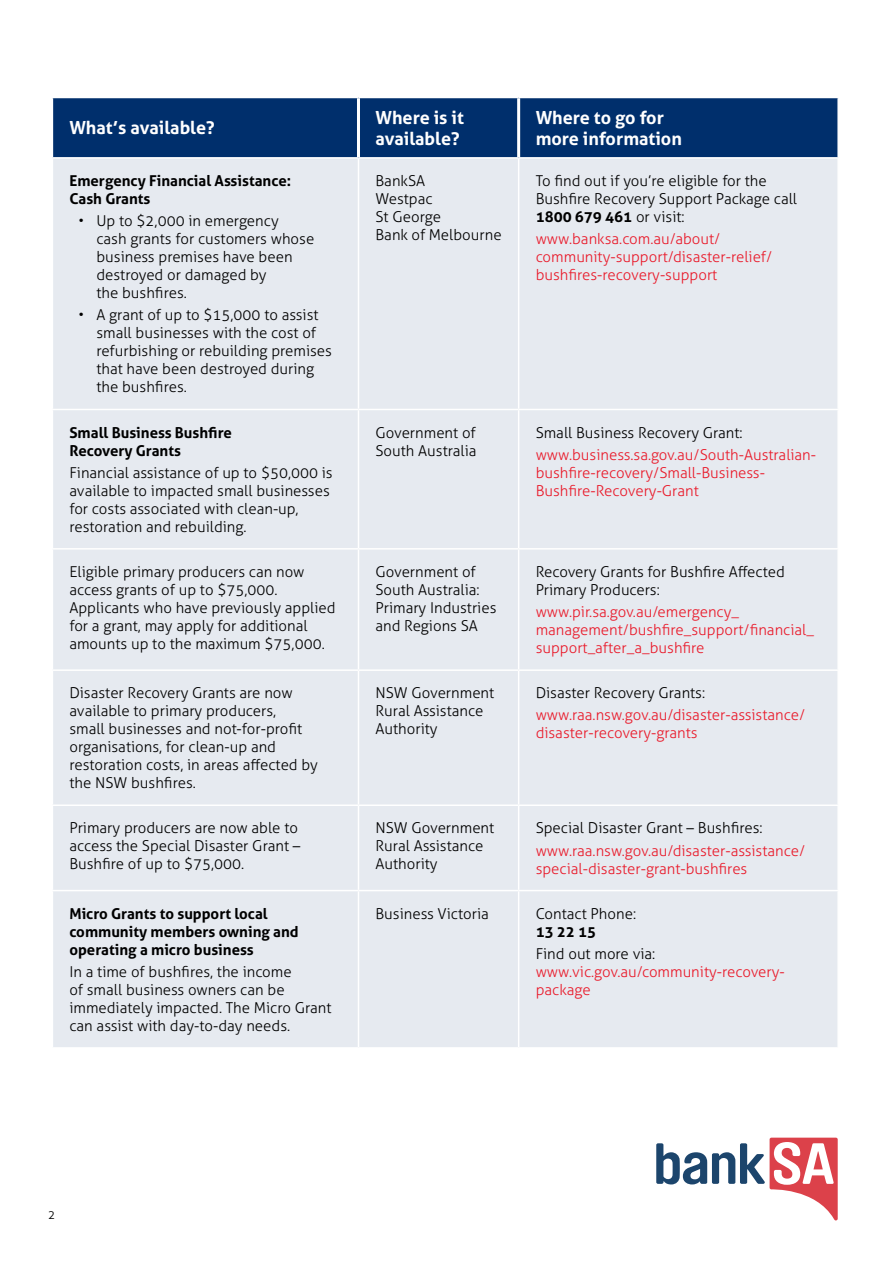
<style>
.page{position:relative;width:893px;height:1263px;background:#fff}
.page>*{position:absolute;margin:0;border:0;box-sizing:border-box;transform-origin:0 0}
.t1{font:700 18px/21.6px "Aller";color:#fff}
.t2{font:300 15px/18px "Aller";color:#000}
.t3{font:300 15px/18px "Aller";color:#e91b2b}
.t4{font:700 15px/18px "Aller";color:#000}
.t5{font:300 12px "Aller";color:#000}
.s1{font-weight:700}
</style>
<div class="page">
<div style="left:53px;top:98px;width:784px;height:59px;background:#002f6c"></div>
<div style="left:53px;top:159px;width:784px;height:888px;background:#e6eaf0"></div>
<hr style="left:358px;top:159px;width:1px;height:250px;background:#fff">
<hr style="left:518px;top:159px;width:1px;height:250px;background:#fff">
<hr style="left:52px;top:409px;width:306px;height:1px;background:#fff">
<hr style="left:358px;top:409px;width:161px;height:1px;background:#fff">
<hr style="left:358px;top:410px;width:1px;height:138px;background:#fff">
<hr style="left:519px;top:409px;width:320px;height:1px;background:#fff">
<hr style="left:518px;top:410px;width:1px;height:138px;background:#fff">
<hr style="left:52px;top:548px;width:306px;height:2px;background:#fff">
<hr style="left:358px;top:548px;width:161px;height:2px;background:#fff">
<hr style="left:358px;top:550px;width:1px;height:119px;background:#fff">
<hr style="left:519px;top:548px;width:320px;height:2px;background:#fff">
<hr style="left:518px;top:550px;width:1px;height:119px;background:#fff">
<hr style="left:52px;top:669px;width:306px;height:2px;background:#fff">
<hr style="left:358px;top:669px;width:161px;height:2px;background:#fff">
<hr style="left:358px;top:671px;width:1px;height:133px;background:#fff">
<hr style="left:519px;top:669px;width:320px;height:2px;background:#fff">
<hr style="left:518px;top:671px;width:1px;height:133px;background:#fff">
<hr style="left:52px;top:804px;width:306px;height:2px;background:#fff">
<hr style="left:358px;top:804px;width:161px;height:2px;background:#fff">
<hr style="left:358px;top:806px;width:1px;height:84px;background:#fff">
<hr style="left:519px;top:804px;width:320px;height:2px;background:#fff">
<hr style="left:518px;top:806px;width:1px;height:84px;background:#fff">
<hr style="left:52px;top:890px;width:306px;height:1px;background:#fff">
<hr style="left:358px;top:890px;width:161px;height:1px;background:#fff">
<hr style="left:358px;top:891px;width:1px;height:156px;background:#fff">
<hr style="left:519px;top:890px;width:320px;height:1px;background:#fff">
<hr style="left:518px;top:891px;width:1px;height:156px;background:#fff">
<hr style="left:357px;top:98px;width:3px;height:59px;background:#fff">
<hr style="left:517px;top:98px;width:3px;height:59px;background:#fff">
<svg style="left:656px;top:1138px;width:182px;height:82px"></svg>
<p class="t1" style="left:69px;top:117px;width:147px">What’s available?</p>
<p class="t1" style="left:375px;top:106px;width:90px">Where is it available?</p>
<p class="t1" style="left:536px;top:106px;width:148px">Where to go for more information</p>
<p class="t4" style="left:69px;top:172px;width:223px">Emergency Financial Assistance:<br>Cash Grants</p>
<p class="t2" style="left:96px;top:212px;width:219px;text-indent:-18px">• Up to $2,000 in emergency<br>cash grants for customers whose business premises have been destroyed or damaged by<br>the bushfires.</p>
<p class="t2" style="left:96px;top:306px;width:237px;text-indent:-18px">• A grant of up to $15,000 to assist small businesses with the cost of refurbishing or rebuilding premises that have been destroyed during the bushfires.</p>
<p class="t2" style="left:375px;top:172px;width:128px">BankSA<br>Westpac<br>St George<br>Bank of Melbourne</p>
<p class="t2" style="left:536px;top:172px;width:263px">To find out if you’re eligible for the<br>Bushfire Recovery Support Package call<br><span class="s1">1800 679 461</span> or visit:</p>
<p class="t3" style="left:536px;top:230px;width:238px">www.banksa.com.au/about/ community-support/disaster-relief/ bushfires-recovery-support</p>
<p class="t4" style="left:69px;top:423px;width:164px">Small Business Bushfire<br>Recovery Grants</p>
<p class="t2" style="left:69px;top:463px;width:265px">Financial assistance of up to $50,000 is available to impacted small businesses for costs associated with clean-up, restoration and rebuilding.</p>
<p class="t2" style="left:375px;top:423px;width:103px">Government of<br>South Australia</p>
<p class="t2" style="left:536px;top:423px;width:209px">Small Business Recovery Grant:</p>
<p class="t3" style="left:536px;top:445px;width:282px">www.business.sa.gov.au/South-Australian&shy;bushfire-recovery/Small-Business-<br>Bushfire-Recovery-Grant</p>
<p class="t2" style="left:69px;top:562px;width:268px">Eligible primary producers can now access grants of up to $75,000.<br>Applicants who have previously applied for a grant, may apply for additional amounts up to the maximum $75,000.</p>
<p class="t2" style="left:375px;top:562px;width:122px">Government of<br>South Australia:<br>Primary Industries and Regions SA</p>
<p class="t2" style="left:536px;top:562px;width:251px">Recovery Grants for Bushfire Affected<br>Primary Producers:</p>
<p class="t3" style="left:536px;top:603px;width:280px">www.pir.sa.gov.au/emergency_ management/bushfire_support/financial_ support_after_a_bushfire</p>
<p class="t2" style="left:69px;top:684px;width:250px">Disaster Recovery Grants are now available to primary producers,<br>small businesses and not-for-profit organisations, for clean-up and restoration costs, in areas affected by the NSW bushfires.</p>
<p class="t2" style="left:375px;top:684px;width:120px">NSW Government<br>Rural Assistance<br>Authority</p>
<p class="t2" style="left:536px;top:684px;width:171px">Disaster Recovery Grants:</p>
<p class="t3" style="left:536px;top:706px;width:271px">www.raa.nsw.gov.au/disaster-assistance/ disaster-recovery-grants</p>
<p class="t2" style="left:69px;top:819px;width:232px">Primary producers are now able to access the Special Disaster Grant –<br>Bushfire of up to $75,000.</p>
<p class="t2" style="left:375px;top:819px;width:120px">NSW Government<br>Rural Assistance<br>Authority</p>
<p class="t2" style="left:536px;top:819px;width:228px">Special Disaster Grant – Bushfires:</p>
<p class="t3" style="left:536px;top:841px;width:271px">www.raa.nsw.gov.au/disaster-assistance/ special-disaster-grant-bushfires</p>
<p class="t4" style="left:69px;top:904px;width:231px">Micro Grants to support local community members owning and operating a micro business</p>
<p class="t2" style="left:69px;top:962px;width:264px">In a time of bushfires, the income<br>of small business owners can be immediately impacted. The Micro Grant can assist with day-to-day needs.</p>
<p class="t2" style="left:375px;top:904px;width:115px">Business Victoria</p>
<p class="t2" style="left:536px;top:904px;width:102px">Contact Phone:</p>
<p class="t4" style="left:536px;top:922px;width:62px">13 22 15</p>
<p class="t2" style="left:536px;top:944px;width:121px">Find out more via:</p>
<p class="t3" style="left:536px;top:962px;width:251px">www.vic.gov.au/community-recovery&shy;package</p>
<p class="t5" style="left:48px;top:1207px;width:9px">2</p>
</div>
